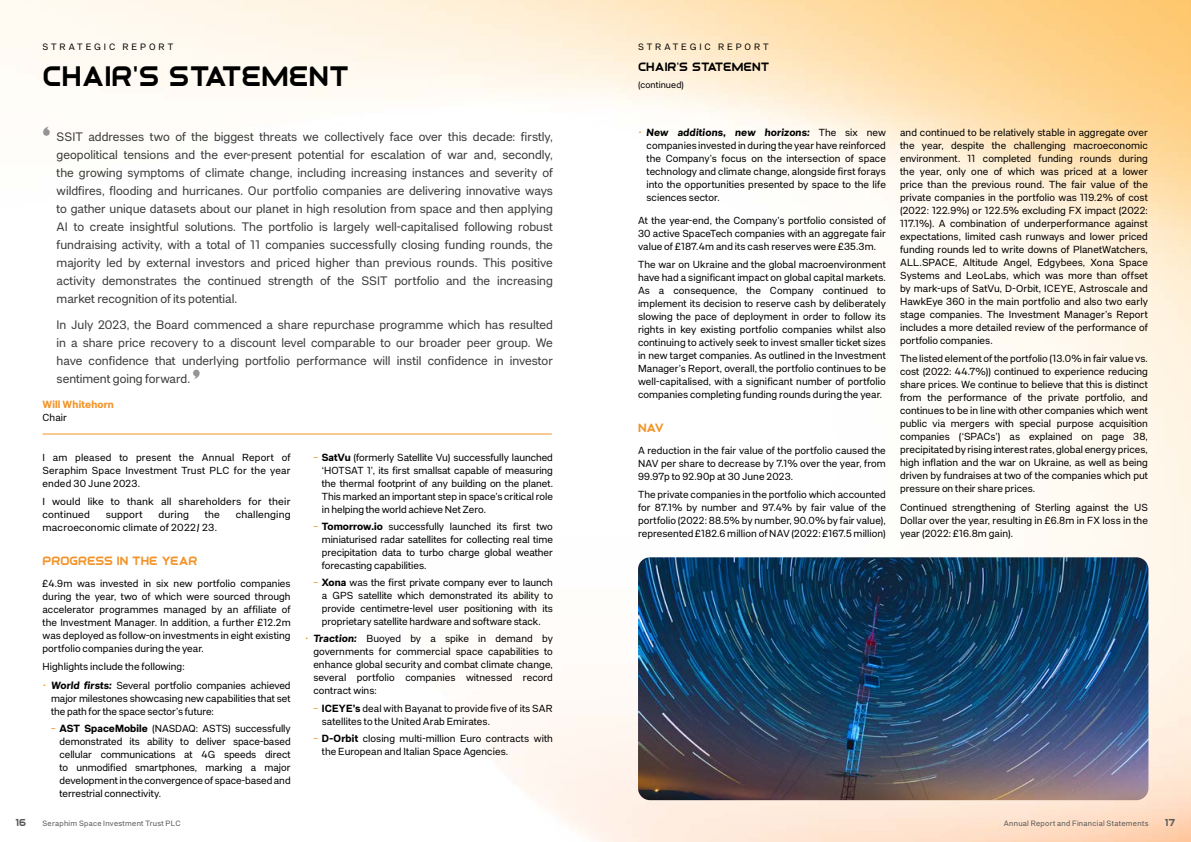
<style>
.page{position:relative;width:1191px;height:842px;background:#fff}
.page>*{position:absolute;margin:0;border:0;box-sizing:border-box;transform-origin:0 0}
.Part_Heading{font:28px "Osiris";letter-spacing:.01em;color:#000}
.Quote_Marks{font:12px/18px "F37 Neuro";letter-spacing:-.005em;color:#3c3c3b;text-align:justify}
.Head_1_ORANGE{font:12px "Osiris";color:#f39328}
.Part_Heading-2{font:12px "Osiris";letter-spacing:.01em;color:#000}
.Main_Text{font:10px/13px "F37 Neuro";letter-spacing:.005em;color:#000;text-align:justify}
.Bullets{font:10px/13px "F37 Neuro";color:#000;text-align:justify}
.Main_Text-2{font:600 10px "F37 Neuro";letter-spacing:.015em;color:#f39328}
.t1{font:10px "Osiris";color:#575756}
.Main_Text-3{font:9px "F37 Neuro";letter-spacing:.31em;color:#000}
.Main_Text-4{font:9px "F37 Neuro";letter-spacing:.01em;color:#000}
.Main_Text-5{font:7.5px "F37 Neuro";letter-spacing:.035em;color:#575756}
.s1{font-family:"Gill Sans";font-weight:800;font-size:20px;color:#949494}
.s2{color:#f39328}
.s3{font-weight:600;font-style:italic}
.s4{font-weight:600}
</style>
<div class="page">
<img style="left:638px;top:557px;width:510px;height:243px">
<hr style="left:43px;top:434px;width:509px;height:1px;background:#f39328">
<p class="Main_Text-3" style="left:43px;top:40px;width:132px">STRATEGIC REPORT</p>
<p class="Part_Heading" style="left:43px;top:60px;width:308px">CHAIR’S STATEMENT</p>
<p class="Quote_Marks" style="left:57px;top:127px;width:498px;text-indent:-14px"><span class="s1">‘</span> SSIT addresses two of the biggest threats we collectively face over this decade: firstly, geopolitical tensions and the ever-present potential for escalation of war and, secondly, the growing symptoms of climate change, including increasing instances and severity of wildfires, flooding and hurricanes. Our portfolio companies are delivering innovative ways to gather unique datasets about our planet in high resolution from space and then applying AI to create insightful solutions. The portfolio is largely well-capitalised following robust fundraising activity, with a total of 11 companies successfully closing funding rounds, the majority led by external investors and priced higher than previous rounds. This positive activity demonstrates the continued strength of the SSIT portfolio and the increasing market recognition of its potential.</p>
<p class="Quote_Marks" style="left:57px;top:315px;width:498px">In July 2023, the Board commenced a share repurchase programme which has resulted in a share price recovery to a discount level comparable to our broader peer group. We have confidence that underlying portfolio performance will instil confidence in investor sentiment going forward. <span class="s1">’</span></p>
<p class="Main_Text-2" style="left:43px;top:398px;width:73px">Will Whitehorn</p>
<p class="Main_Text" style="left:43px;top:411px;width:26px">Chair</p>
<p class="Main_Text" style="left:43px;top:450px;width:250px">I am pleased to present the Annual Report of Seraphim Space Investment Trust PLC for the year ended 30 June 2023.</p>
<p class="Main_Text" style="left:43px;top:495px;width:250px">I would like to thank all shareholders for their continued</p>
<p class="Main_Text" style="left:106px;top:508px;width:39px">support</p>
<p class="Main_Text" style="left:158px;top:508px;width:32px">during</p>
<p class="Main_Text" style="left:205px;top:508px;width:17px">the</p>
<p class="Main_Text" style="left:236px;top:508px;width:56px">challenging</p>
<p class="Main_Text" style="left:43px;top:521px;width:176px">macroeconomic climate of 2022/ 23.</p>
<p class="Head_1_ORANGE" style="left:43px;top:554px;width:156px">PROGRESS IN THE YEAR</p>
<p class="Main_Text" style="left:43px;top:576px;width:250px">£4.9m was invested in six new portfolio companies during the year, two of which were sourced through accelerator programmes managed by an affiliate of the Investment Manager. In addition, a further £12.2m was deployed as follow-on investments in eight existing portfolio companies during the year.</p>
<p class="Main_Text" style="left:43px;top:660px;width:144px">Highlights include the following:</p>
<p class="Bullets" style="left:51px;top:678px;width:241px;text-indent:-9px"><span class="s2">•</span> <span class="s3">World firsts:</span> Several portfolio companies achieved major milestones showcasing new capabilities that set the path for the space sector’s future:</p>
<p class="Bullets" style="left:60px;top:722px;width:233px;text-indent:-9px"><span class="s2">–</span> <span class="s4">AST SpaceMobile</span> (NASDAQ: ASTS) successfully demonstrated its ability to deliver space-based cellular communications at 4G speeds direct to unmodified smartphones, marking a major development in the convergence of space-based and terrestrial connectivity.</p>
<p class="Bullets" style="left:322px;top:450px;width:233px;text-indent:-9px"><span class="s2">–</span> <span class="s4">SatVu</span> (formerly Satellite Vu) successfully launched ‘HOTSAT 1’, its first smallsat capable of measuring the thermal footprint of any building on the planet.<br>This marked an important step in space’s critical role in helping the world achieve Net Zero.</p>
<p class="Bullets" style="left:322px;top:519px;width:233px;text-indent:-9px"><span class="s2">–</span> <span class="s4">Tomorrow.io</span> successfully launched its first two miniaturised radar satellites for collecting real time precipitation data to turbo charge global weather forecasting capabilities.</p>
<p class="Bullets" style="left:322px;top:576px;width:233px;text-indent:-9px"><span class="s2">–</span> <span class="s4">Xona</span> was the first private company ever to launch a GPS satellite which demonstrated its ability to provide centimetre-level user positioning with its proprietary satellite hardware and software stack.</p>
<p class="Bullets" style="left:313px;top:632px;width:241px;text-indent:-9px"><span class="s2">•</span> <span class="s3">Traction:</span> Buoyed by a spike in demand by governments for commercial space capabilities to enhance global security and combat climate change, several portfolio companies witnessed record contract wins:</p>
<p class="Bullets" style="left:322px;top:701px;width:233px;text-indent:-9px"><span class="s2">–</span> <span class="s4">ICEYE’s</span> deal with Bayanat to provide five of its SAR satellites to the United Arab Emirates.</p>
<p class="Bullets" style="left:322px;top:731px;width:233px;text-indent:-9px"><span class="s2">–</span> <span class="s4">D-Orbit</span> closing multi-million Euro contracts with the European and Italian Space Agencies.</p>
<p class="Main_Text-3" style="left:638px;top:40px;width:132px">STRATEGIC REPORT</p>
<p class="Part_Heading-2" style="left:638px;top:60px;width:133px">CHAIR’S STATEMENT</p>
<p class="Main_Text-4" style="left:638px;top:79px;width:47px">(continued)</p>
<p class="Bullets" style="left:646px;top:125px;width:241px;text-indent:-9px"><span class="s2">•</span> <span class="s3">New additions, new horizons:</span> The six new companies invested in during the year have reinforced the Company’s focus on the intersection of space technology and climate change, alongside first forays into the opportunities presented by space to the life sciences sector.</p>
<p class="Main_Text" style="left:638px;top:213px;width:249px">At the year-end, the Company’s portfolio consisted of 30 active SpaceTech companies with an aggregate fair value of £187.4m and its cash reserves were £35.3m.</p>
<p class="Main_Text" style="left:638px;top:258px;width:249px">The war on Ukraine and the global macroenvironment have had a significant impact on global capital markets.<br>As a consequence, the Company continued to implement its decision to reserve cash by deliberately slowing the pace of deployment in order to follow its rights in key existing portfolio companies whilst also continuing to actively seek to invest smaller ticket sizes in new target companies. As outlined in the Investment Manager’s Report, overall, the portfolio continues to be well-capitalised, with a significant number of portfolio companies completing funding rounds during the year.</p>
<p class="Head_1_ORANGE" style="left:638px;top:421px;width:28px">NAV</p>
<p class="Main_Text" style="left:638px;top:443px;width:249px">A reduction in the fair value of the portfolio caused the NAV per share to decrease by 7.1% over the year, from 99.97p to 92.90p at 30 June 2023.</p>
<p class="Main_Text" style="left:638px;top:488px;width:249px">The private companies in the portfolio which accounted for 87.1% by number and 97.4% by fair value of the portfolio (2022: 88.5% by number, 90.0% by fair value), represented £182.6 million of NAV (2022: £167.5 million)</p>
<p class="Main_Text" style="left:900px;top:125px;width:249px">and continued to be relatively stable in aggregate over the year, despite the challenging macroeconomic environment. 11 completed funding rounds during the year, only one of which was priced at a lower price than the previous round. The fair value of the private companies in the portfolio was 119.2% of cost (2022: 122.9%) or 122.5% excluding FX impact (2022:<br>117.1%). A combination of underperformance against expectations, limited cash runways and lower priced funding rounds led to write downs of PlanetWatchers, ALL.SPACE, Altitude Angel, Edgybees, Xona Space Systems and LeoLabs, which was more than offset by mark-ups of SatVu, D-Orbit, ICEYE, Astroscale and HawkEye 360 in the main portfolio and also two early stage companies. The Investment Manager’s Report includes a more detailed review of the performance of portfolio companies.</p>
<p class="Main_Text" style="left:900px;top:352px;width:249px">The listed element of the portfolio (13.0% in fair value vs. cost (2022: 44.7%)) continued to experience reducing share prices. We continue to believe that this is distinct from the performance of the private portfolio, and continues to be in line with other companies which went public via mergers with special purpose acquisition companies (‘SPACs’) as explained on page 38, precipitated by rising interest rates, global energy prices, high inflation and the war on Ukraine, as well as being driven by fundraises at two of the companies which put pressure on their share prices.</p>
<p class="Main_Text" style="left:900px;top:500px;width:249px">Continued strengthening of Sterling against the US Dollar over the year, resulting in £6.8m in FX loss in the year (2022: £16.8m gain).</p>
<p class="t1" style="left:16px;top:817px;width:12px">16</p>
<p class="Main_Text-5" style="left:42px;top:818px;width:140px">Seraphim Space Investment Trust PLC</p>
<p class="Main_Text-5" style="left:1003px;top:818px;width:146px">Annual Report and Financial Statements</p>
<p class="t1" style="left:1164px;top:817px;width:12px">17</p>
</div>
